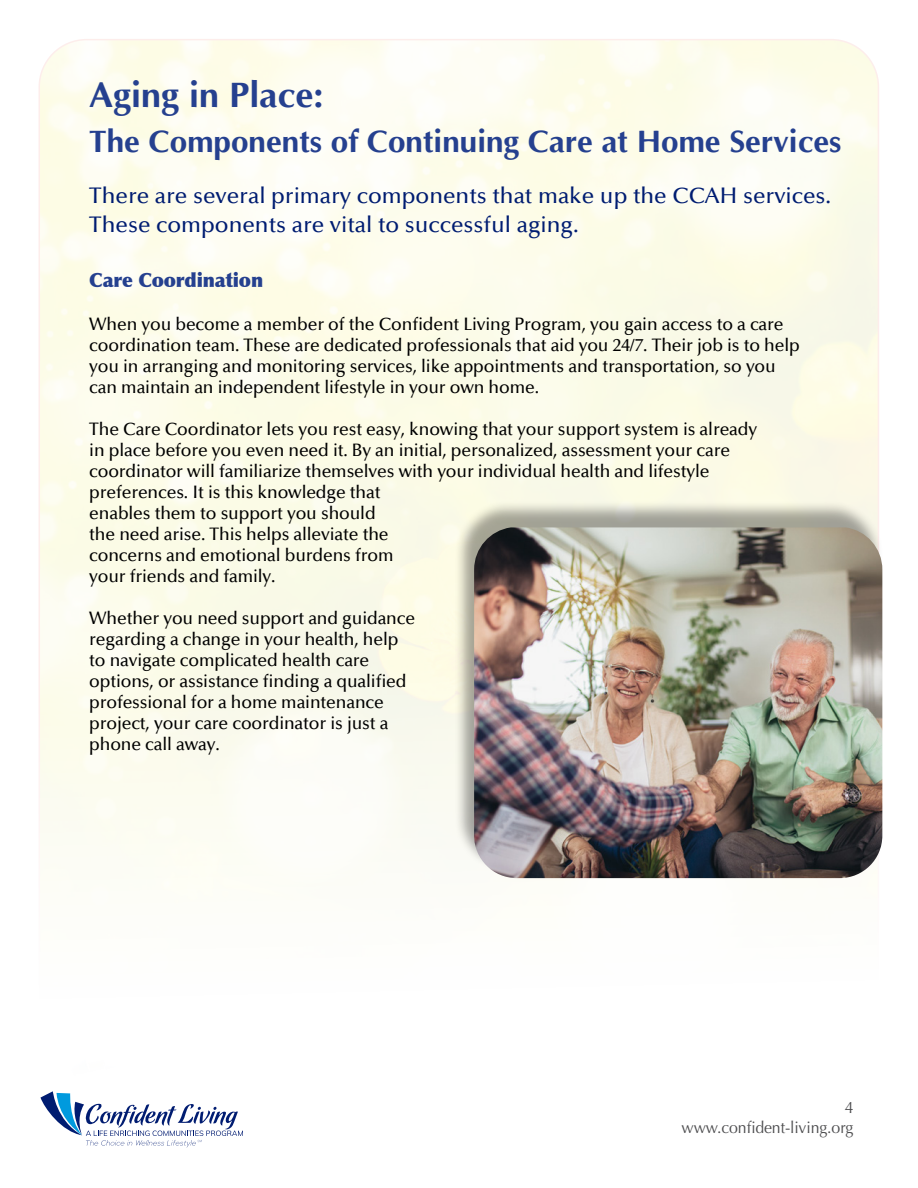
<style>
.page{position:relative;width:918px;height:1188px;background:#fff}
.page>*{position:absolute;margin:0;border:0;box-sizing:border-box;transform-origin:0 0}
.t1{font:700 36px "Optima";color:#25408f}
.t2{font:700 31.5px "Optima";color:#25408f}
.t3{font:500 22.5px/28.5px "Optima";color:#001c71}
.t4{font:900 19.5px "Optima";letter-spacing:-.005em;color:#25408f}
.t5{font:500 18px/21px "Optima";letter-spacing:-.005em;color:#000}
.t6{font:16.5px/19.8px "Optima";letter-spacing:-.005em;color:#4d4d4f;text-align:right;scale:.96 1}
</style>
<div class="page">
<div style="left:454px;top:501px;width:430px;height:372px;background:#000;opacity:.35"></div>
<img style="left:474px;top:527px;width:408px;height:351px">
<svg style="left:40px;top:1091px;width:203px;height:57px"></svg>
<h1 class="t1" style="left:89px;top:76px;width:236px">Aging in Place:</h1>
<h2 class="t2" style="left:89px;top:125px;width:754px">The Components of Continuing Care at Home Services</h2>
<p class="t3" style="left:89px;top:182px;width:743px">There are several primary components that make up the CCAH services.<br>These components are vital to successful aging.</p>
<p class="t4" style="left:89px;top:268px;width:176px">Care Coordination</p>
<p class="t5" style="left:89px;top:314px;width:712px">When you become a member of the Confident Living Program, you gain access to a care coordination team. These are dedicated professionals that aid you 24/7. Their job is to help you in arranging and monitoring services, like appointments and transportation, so you can maintain an independent lifestyle in your own home.</p>
<p class="t5" style="left:89px;top:419px;width:669px">The Care Coordinator lets you rest easy, knowing that your support system is already in place before you even need it. By an initial, personalized, assessment your care coordinator will familiarize themselves with your individual health and lifestyle preferences. It is this knowledge that<br>enables them to support you should<br>the need arise. This helps alleviate the<br>concerns and emotional burdens from<br>your friends and family.</p>
<p class="t5" style="left:89px;top:608px;width:327px">Whether you need support and guidance regarding a change in your health, help to navigate complicated health care options, or assistance finding a qualified professional for a home maintenance project, your care coordinator is just a phone call away.</p>
<p class="t6" style="left:682px;top:1098px;width:181px">4 www.confident-living.org</p>
</div>
